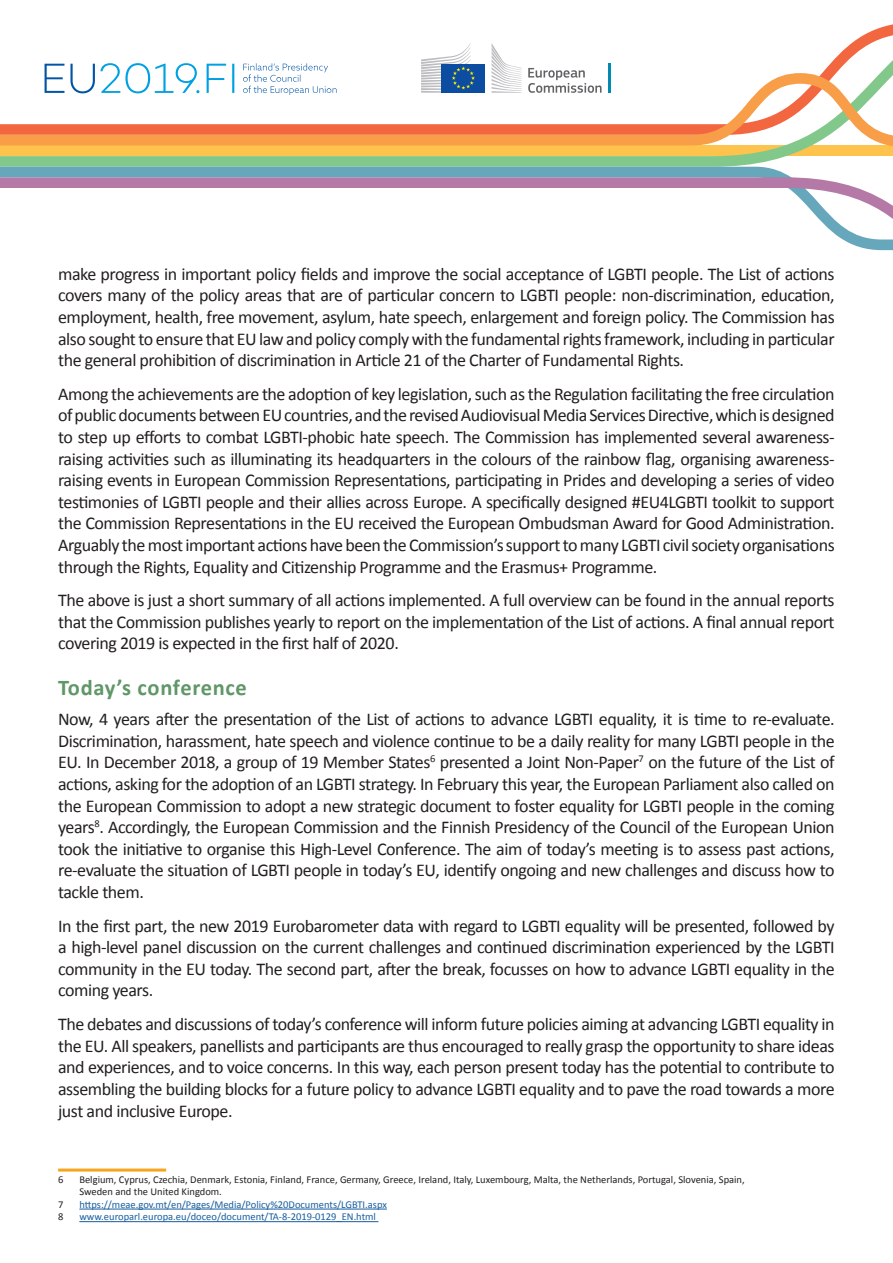
<style>
.page{position:relative;width:893px;height:1263px;background:#fff}
.page>*{position:absolute;margin:0;border:0;box-sizing:border-box;transform-origin:0 0}
.t1{font:700 22.5px "Calibri";letter-spacing:.03em;color:#609768}
.t2{font:18px/21.6px "Calibri";letter-spacing:-.025em;color:#231f20;text-align:justify}
.t3{font:10.5px/12.6px "Calibri";color:#231f20}
.t4{font:10.5px "Calibri";color:#175d9e}
</style>
<div class="page">
<hr style="left:58px;top:1168px;width:108px;height:3px;background:#f9a51b">
<hr style="left:79px;top:1209px;width:308px;height:1px;background:#175d9e">
<hr style="left:79px;top:1221px;width:299px;height:1px;background:#175d9e">
<svg style="left:0;top:24px;width:893px;height:143px"></svg>
<div style="left:0;top:167px;width:791px;height:10px;background:#66a7bb"></div>
<svg style="left:0;top:177px;width:893px;height:74px"></svg>
<svg style="left:0;top:73px;width:893px;height:74px"></svg>
<p class="t2" style="left:58px;top:263px;width:778px">make progress in important policy fields and improve the social acceptance of LGBTI people. The List of actions covers many of the policy areas that are of particular concern to LGBTI people: non-discrimination, education, employment, health, free movement, asylum, hate speech, enlargement and foreign policy. The Commission has also sought to ensure that EU law and policy comply with the fundamental rights framework, including in particular the general prohibition of discrimination in Article 21 of the Charter of Fundamental Rights.</p>
<p class="t2" style="left:58px;top:383px;width:778px">Among the achievements are the adoption of key legislation, such as the Regulation facilitating the free circulation of public documents between EU countries, and the revised Audiovisual Media Services Directive, which is designed to step up efforts to combat LGBTI-phobic hate speech. The Commission has implemented several awareness&shy;raising activities such as illuminating its headquarters in the colours of the rainbow flag, organising awareness&shy;raising events in European Commission Representations, participating in Prides and developing a series of video testimonies of LGBTI people and their allies across Europe. A specifically designed #EU4LGBTI toolkit to support the Commission Representations in the EU received the European Ombudsman Award for Good Administration.<br>Arguably the most important actions have been the Commission’s support to many LGBTI civil society organisations through the Rights, Equality and Citizenship Programme and the Erasmus+ Programme.</p>
<p class="t2" style="left:58px;top:589px;width:778px">The above is just a short summary of all actions implemented. A full overview can be found in the annual reports that the Commission publishes yearly to report on the implementation of the List of actions. A final annual report covering 2019 is expected in the first half of 2020.</p>
<p class="t1" style="left:58px;top:673px;width:190px">Today’s conference</p>
<p class="t2" style="left:58px;top:708px;width:778px">Now, 4 years after the presentation of the List of actions to advance LGBTI equality, it is time to re-evaluate.<br>Discrimination, harassment, hate speech and violence continue to be a daily reality for many LGBTI people in the EU. In December 2018, a group of 19 Member States<sup>6</sup> presented a Joint Non-Paper<sup>7</sup> on the future of the List of actions, asking for the adoption of an LGBTI strategy. In February this year, the European Parliament also called on the European Commission to adopt a new strategic document to foster equality for LGBTI people in the coming years<sup>8</sup>. Accordingly, the European Commission and the Finnish Presidency of the Council of the European Union took the initiative to organise this High-Level Conference. The aim of today’s meeting is to assess past actions, re-evaluate the situation of LGBTI people in today’s EU, identify ongoing and new challenges and discuss how to tackle them.</p>
<p class="t2" style="left:58px;top:915px;width:778px">In the first part, the new 2019 Eurobarometer data with regard to LGBTI equality will be presented, followed by a high-level panel discussion on the current challenges and continued discrimination experienced by the LGBTI community in the EU today. The second part, after the break, focusses on how to advance LGBTI equality in the coming years.</p>
<p class="t2" style="left:58px;top:1013px;width:778px">The debates and discussions of today’s conference will inform future policies aiming at advancing LGBTI equality in the EU. All speakers, panellists and participants are thus encouraged to really grasp the opportunity to share ideas and experiences, and to voice concerns. In this way, each person present today has the potential to contribute to assembling the building blocks for a future policy to advance LGBTI equality and to pave the road towards a more just and inclusive Europe.</p>
<p class="t3" style="left:58px;top:1173px;width:7px">6</p>
<p class="t3" style="left:79px;top:1173px;width:667px">Belgium, Cyprus, Czechia, Denmark, Estonia, Finland, France, Germany, Greece, Ireland, Italy, Luxembourg, Malta, the Netherlands, Portugal, Slovenia, Spain,<br>Sweden and the United Kingdom.</p>
<p class="t3" style="left:58px;top:1198px;width:7px">7</p>
<p class="t4" style="left:79px;top:1198px;width:309px">https://meae.gov.mt/en/Pages/Media/Policy%20Documents/LGBTI.aspx</p>
<p class="t3" style="left:58px;top:1211px;width:7px">8</p>
<p class="t4" style="left:79px;top:1210px;width:298px">www.europarl.europa.eu/doceo/document/TA-8-2019-0129_EN.html</p>
</div>
